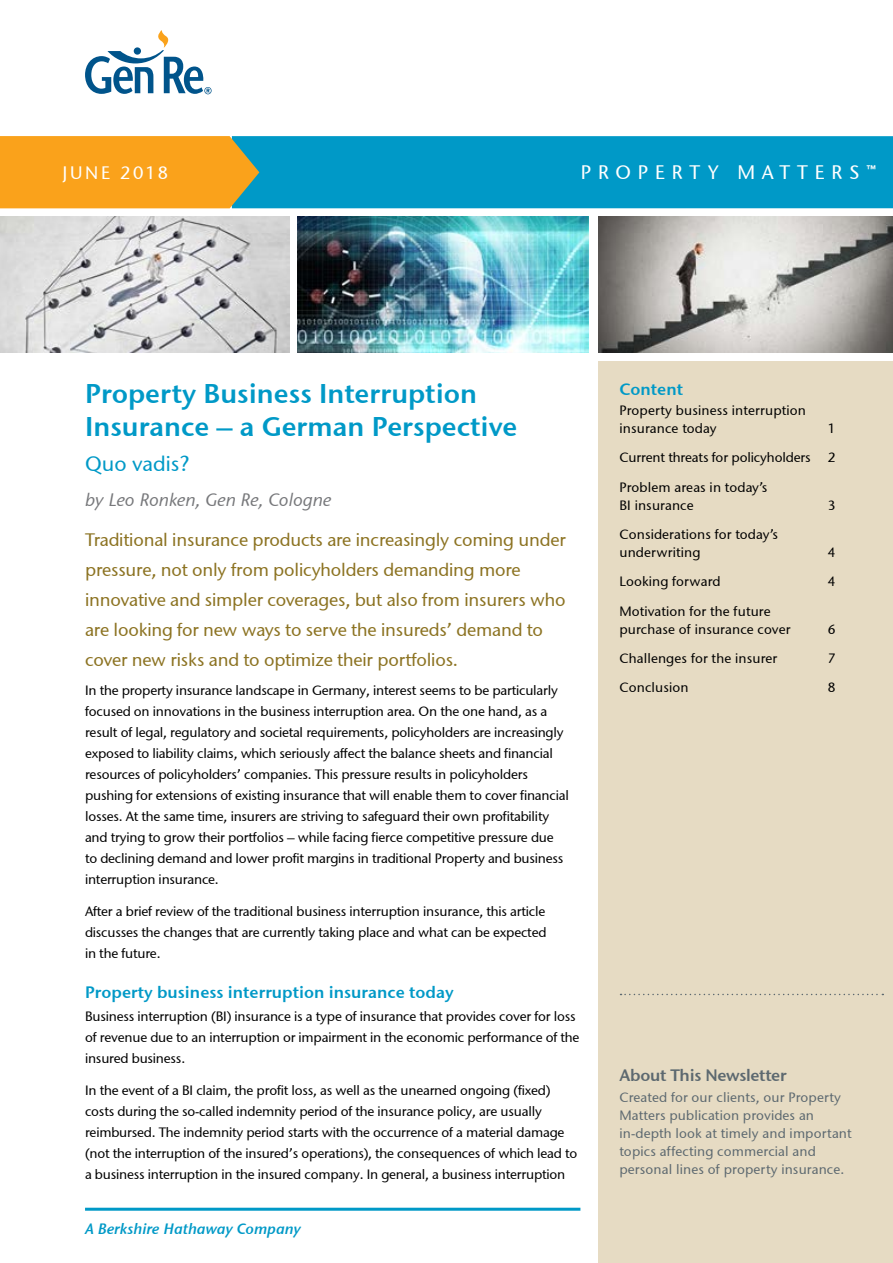
<style>
.page{position:relative;width:893px;height:1263px;background:#fff}
.page>*{position:absolute;margin:0;border:0;box-sizing:border-box;transform-origin:0 0}
.t1{font:600 27px/33px "Stone Sans GC Re";color:#0099c7}
.t2{font:21px "Stone Sans GC Re";color:#0099c7}
.t3{font:19.5px "Stone Sans GC Re";letter-spacing:.35em;color:#fff}
.t4{font:18px/30px "Stone Sans GC Re";letter-spacing:-.01em;color:#8c7322}
.t5{font:italic 18px "Stone Sans GC Re";color:#77787b}
.t6{font:18px "Stone Sans GC Re";letter-spacing:.15em;color:#fff}
.t7{font:600 16.5px "Stone Sans GC Re";color:#0099c7}
.t8{font:600 16.5px "Stone Sans GC Re";letter-spacing:-.015em;color:#5d6970}
.t9{font:italic 600 15px "Stone Sans GC Re";color:#0099c7}
.t10{font:13.5px/21px "Stone Sans GC Re";letter-spacing:-.015em;color:#000}
.t11{font:13.5px/18px "Stone Sans GC Re";letter-spacing:.01em;color:#000}
.t12{font:13.5px/18px "Stone Sans GC Re";letter-spacing:.01em;color:#5d6970}
</style>
<div class="page">
<div style="left:598px;top:361px;width:295px;height:902px;background:#e6dbc3"></div>
<hr style="left:85px;top:1208px;width:495px;height:3px;background:#0099c7">
<div style="left:232px;top:136px;width:661px;height:72px;background:#0099c7"></div>
<svg style="left:0;top:136px;width:259px;height:72px;background:#eca124"></svg>
<svg style="left:85px;top:30px;width:127px;height:64px"></svg>
<svg style="left:620px;top:994px;width:263px;height:1px"></svg>
<img style="left:298px;top:217px;width:291px;height:136px">
<img style="left:0;top:217px;width:289px;height:136px">
<img style="left:598px;top:217px;width:295px;height:136px">
<h3 class="t6" style="left:63px;top:162px;width:107px">JUNE 2018</h3>
<h3 class="t3" style="left:581px;top:161px;width:297px">PROPERTY MATTERS™</h3>
<h1 class="t1" style="left:85px;top:376px;width:434px">Property Business Interruption<br>Insurance – a German Perspective</h1>
<h2 class="t2" style="left:85px;top:451px;width:106px">Quo vadis?</h2>
<h3 class="t5" style="left:85px;top:489px;width:248px">by Leo Ronken, Gen Re, Cologne</h3>
<p class="t4" style="left:85px;top:525px;width:482px">Traditional insurance products are increasingly coming under pressure, not only from policyholders demanding more innovative and simpler coverages, but also from insurers who are looking for new ways to serve the insureds’ demand to cover new risks and to optimize their portfolios.</p>
<p class="t10" style="left:85px;top:680px;width:485px">In the property insurance landscape in Germany, interest seems to be particularly focused on innovations in the business interruption area. On the one hand, as a result of legal, regulatory and societal requirements, policyholders are increasingly exposed to liability claims, which seriously affect the balance sheets and financial resources of policyholders’ companies. This pressure results in policyholders pushing for extensions of existing insurance that will enable them to cover financial losses. At the same time, insurers are striving to safeguard their own profitability and trying to grow their portfolios – while facing fierce competitive pressure due to declining demand and lower profit margins in traditional Property and business interruption insurance.</p>
<p class="t10" style="left:85px;top:901px;width:463px;text-align:justify">After a brief review of the traditional business interruption insurance, this article discusses the changes that are currently taking place and what can be expected in the future.</p>
<p class="t7" style="left:85px;top:981px;width:370px">Property business interruption insurance today</p>
<p class="t10" style="left:85px;top:1005px;width:496px">Business interruption (BI) insurance is a type of insurance that provides cover for loss of revenue due to an interruption or impairment in the economic performance of the insured business.</p>
<p class="t10" style="left:85px;top:1079px;width:494px">In the event of a BI claim, the profit loss, as well as the unearned ongoing (fixed) costs during the so-called indemnity period of the insurance policy, are usually reimbursed. The indemnity period starts with the occurrence of a material damage (not the interruption of the insured’s operations), the consequences of which lead to a business interruption in the insured company. In general, a business interruption</p>
<p class="t9" style="left:85px;top:1219px;width:217px">A Berkshire Hathaway Company</p>
<p class="t7" style="left:619px;top:379px;width:65px">Content</p>
<p class="t11" style="left:619px;top:401px;width:188px">Property business interruption insurance today</p>
<p class="t10" style="left:828px;top:418px;width:9px">1</p>
<p class="t10" style="left:619px;top:447px;width:193px">Current threats for policyholders</p>
<p class="t10" style="left:828px;top:447px;width:9px">2</p>
<p class="t11" style="left:619px;top:478px;width:150px">Problem areas in today’s<br>BI insurance</p>
<p class="t10" style="left:828px;top:494px;width:9px">3</p>
<p class="t11" style="left:619px;top:525px;width:160px">Considerations for today’s underwriting</p>
<p class="t10" style="left:828px;top:542px;width:9px">4</p>
<p class="t11" style="left:619px;top:573px;width:103px">Looking forward</p>
<p class="t10" style="left:828px;top:571px;width:9px">4</p>
<p class="t11" style="left:619px;top:602px;width:173px">Motivation for the future purchase of insurance cover</p>
<p class="t10" style="left:828px;top:618px;width:9px">6</p>
<p class="t11" style="left:619px;top:649px;width:159px">Challenges for the insurer</p>
<p class="t10" style="left:828px;top:648px;width:9px">7</p>
<p class="t11" style="left:619px;top:679px;width:71px">Conclusion</p>
<p class="t10" style="left:828px;top:677px;width:9px">8</p>
<p class="t8" style="left:619px;top:1065px;width:169px">About This Newsletter</p>
<p class="t12" style="left:619px;top:1088px;width:234px">Created for our clients, our Property Matters publication provides an in-depth look at timely and important topics affecting commercial and personal lines of property insurance.</p>
</div>
